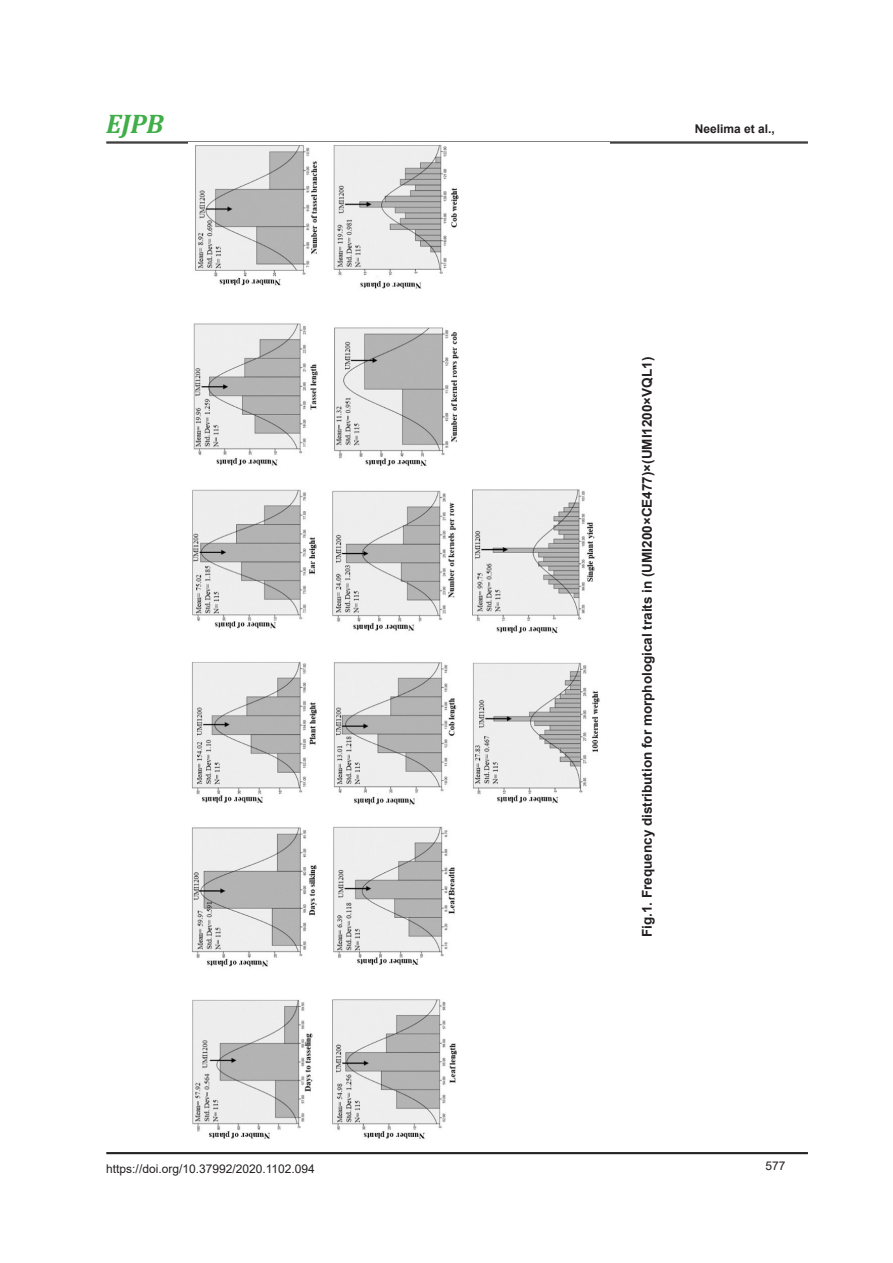
<style>
.page{position:relative;width:893px;height:1263px;background:#fff}
.page>*{position:absolute;margin:0;border:0;box-sizing:border-box;transform-origin:0 0}
.t1{font:italic 700 27px "Cambria";color:#40ae49}
.Table_title{font:700 13.5px "Arial";color:#231f20}
.t2{font:12px "Arial";color:#231f20}
.t3{font:700 12px "Arial";color:#231f20}
</style>
<div class="page">
<hr style="left:106px;top:1152px;width:702px;height:1px;background:#000">
<hr style="left:106px;top:1153px;width:702px;height:1px;background:#000">
<hr style="left:106px;top:142px;width:702px;height:1px;background:#000">
<hr style="left:106px;top:143px;width:702px;height:1px;background:#000">
<img style="left:188px;top:143px;width:421px;height:996px">
<h1 class="t1" style="left:106px;top:105px;width:59px">EJPB</h1>
<p class="t3" style="left:695px;top:121px;width:82px">Neelima et al.,</p>
<p class="Table_title" style="left:638px;top:937px;width:582px;rotate:-90deg">Fig.1. Frequency distribution for morphological traits in (UMI200×CE477)×(UMI1200×VQL1)</p>
<p class="t2" style="left:106px;top:1160px;width:210px">https://doi.org/10.37992/2020.1102.094</p>
<p class="t2" style="left:765px;top:1157px;width:22px">577</p>
</div>
